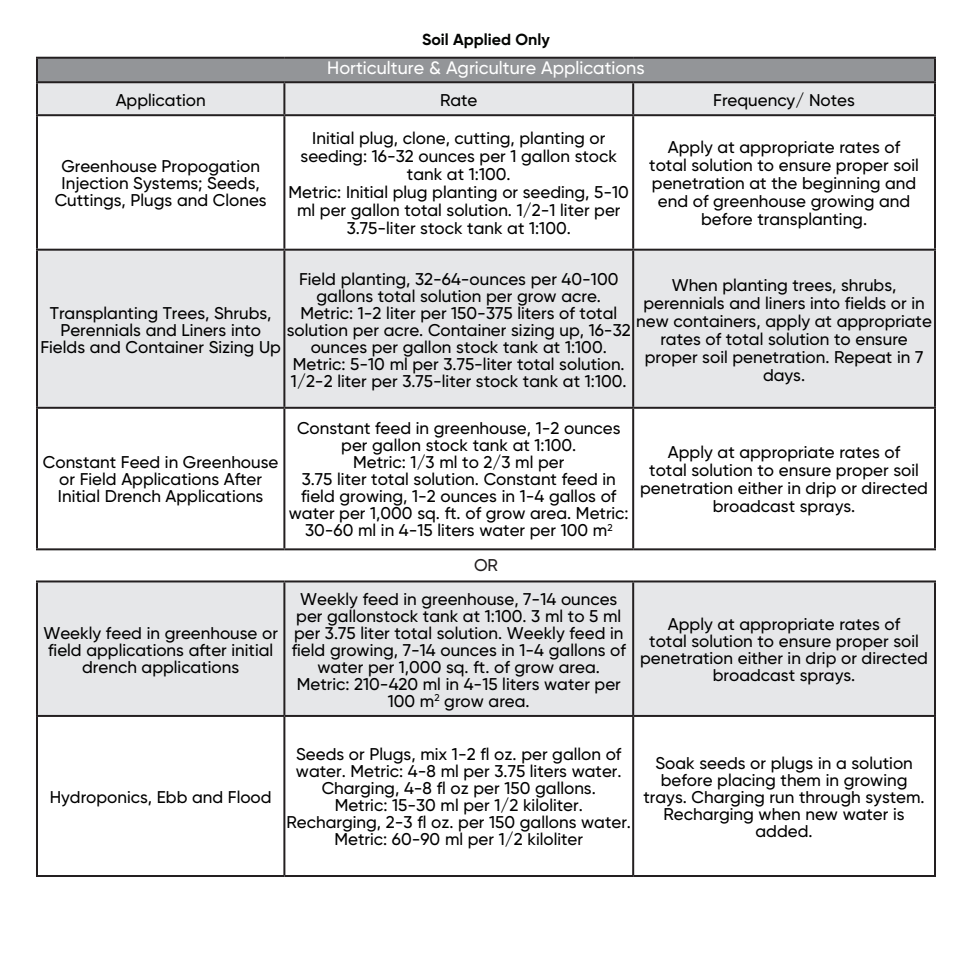
<style>
.page{position:relative;width:972px;height:972px;background:#fff}
.page>*{position:absolute;margin:0;border:0;box-sizing:border-box;transform-origin:0 0}
.Table_Text_Header{font:500 18px "Gilroy";color:#fff}
.Table_Text{font:500 17px/17px "Gilroy";color:#000;text-align:center}
.t1{font:500 17px "Gilroy";color:#231f20}
.Companion_Speciment{font:700 16px "Gilroy";color:#040503}
</style>
<div class="page">
<div style="left:37px;top:58px;width:898px;height:24px;background:#939598"></div>
<div style="left:38px;top:83px;width:896px;height:31px;background:#e6e7e9"></div>
<svg style="left:38px;top:116px;width:896px;height:432px"></svg>
<hr style="left:36px;top:57px;width:248px;height:2px;background:#231f20">
<hr style="left:36px;top:59px;width:2px;height:22px;background:#231f20">
<hr style="left:284px;top:57px;width:349px;height:2px;background:#231f20">
<hr style="left:633px;top:57px;width:303px;height:2px;background:#231f20">
<hr style="left:934px;top:59px;width:2px;height:22px;background:#231f20">
<hr style="left:36px;top:81px;width:248px;height:2px;background:#231f20">
<hr style="left:36px;top:83px;width:2px;height:31px;background:#231f20">
<hr style="left:284px;top:81px;width:349px;height:2px;background:#231f20">
<hr style="left:283px;top:83px;width:2px;height:31px;background:#231f20">
<hr style="left:633px;top:81px;width:303px;height:2px;background:#231f20">
<hr style="left:632px;top:83px;width:2px;height:31px;background:#231f20">
<hr style="left:934px;top:83px;width:2px;height:31px;background:#231f20">
<hr style="left:36px;top:114px;width:248px;height:2px;background:#231f20">
<hr style="left:36px;top:116px;width:2px;height:133px;background:#231f20">
<hr style="left:284px;top:114px;width:349px;height:2px;background:#231f20">
<hr style="left:283px;top:116px;width:2px;height:133px;background:#231f20">
<hr style="left:633px;top:114px;width:303px;height:2px;background:#231f20">
<hr style="left:632px;top:116px;width:2px;height:133px;background:#231f20">
<hr style="left:934px;top:116px;width:2px;height:133px;background:#231f20">
<hr style="left:36px;top:249px;width:248px;height:2px;background:#231f20">
<hr style="left:36px;top:251px;width:2px;height:156px;background:#231f20">
<hr style="left:284px;top:249px;width:349px;height:2px;background:#231f20">
<hr style="left:283px;top:251px;width:2px;height:156px;background:#231f20">
<hr style="left:633px;top:249px;width:303px;height:2px;background:#231f20">
<hr style="left:632px;top:251px;width:2px;height:156px;background:#231f20">
<hr style="left:934px;top:251px;width:2px;height:156px;background:#231f20">
<hr style="left:36px;top:407px;width:248px;height:2px;background:#231f20">
<hr style="left:36px;top:409px;width:2px;height:139px;background:#231f20">
<hr style="left:284px;top:407px;width:349px;height:2px;background:#231f20">
<hr style="left:283px;top:409px;width:2px;height:139px;background:#231f20">
<hr style="left:633px;top:407px;width:303px;height:2px;background:#231f20">
<hr style="left:632px;top:409px;width:2px;height:139px;background:#231f20">
<hr style="left:934px;top:409px;width:2px;height:139px;background:#231f20">
<hr style="left:36px;top:548px;width:248px;height:2px;background:#231f20">
<hr style="left:284px;top:548px;width:349px;height:2px;background:#231f20">
<hr style="left:633px;top:548px;width:303px;height:2px;background:#231f20">
<div style="left:38px;top:582px;width:896px;height:133px;background:#e6e7e9"></div>
<hr style="left:36px;top:580px;width:248px;height:2px;background:#231f20">
<hr style="left:36px;top:582px;width:2px;height:133px;background:#231f20">
<hr style="left:284px;top:580px;width:349px;height:2px;background:#231f20">
<hr style="left:283px;top:582px;width:2px;height:133px;background:#231f20">
<hr style="left:633px;top:580px;width:303px;height:2px;background:#231f20">
<hr style="left:632px;top:582px;width:2px;height:133px;background:#231f20">
<hr style="left:934px;top:582px;width:2px;height:133px;background:#231f20">
<hr style="left:36px;top:715px;width:248px;height:2px;background:#231f20">
<hr style="left:36px;top:717px;width:2px;height:158px;background:#231f20">
<hr style="left:284px;top:715px;width:349px;height:2px;background:#231f20">
<hr style="left:283px;top:717px;width:2px;height:158px;background:#231f20">
<hr style="left:633px;top:715px;width:303px;height:2px;background:#231f20">
<hr style="left:632px;top:717px;width:2px;height:158px;background:#231f20">
<hr style="left:934px;top:717px;width:2px;height:158px;background:#231f20">
<hr style="left:36px;top:875px;width:248px;height:2px;background:#231f20">
<hr style="left:284px;top:875px;width:349px;height:2px;background:#231f20">
<hr style="left:633px;top:875px;width:303px;height:2px;background:#231f20">
<p class="Companion_Speciment" style="left:422px;top:29px;width:129px">Soil Applied Only</p>
<p class="Table_Text_Header" style="left:327px;top:57px;width:319px">Horticulture &amp; Agriculture Applications</p>
<p class="Table_Text" style="left:116px;top:91px;width:91px">Application</p>
<p class="Table_Text" style="left:440px;top:91px;width:39px">Rate</p>
<p class="Table_Text" style="left:713px;top:91px;width:143px">Frequency/ Notes</p>
<p class="Table_Text" style="left:61px;top:158px;width:200px">Greenhouse Propogation</p>
<p class="Table_Text" style="left:62px;top:175px;width:200px">Injection Systems; Seeds,</p>
<p class="Table_Text" style="left:55px;top:192px;width:214px">Cuttings, Plugs and Clones</p>
<p class="Table_Text" style="left:301px;top:129px;width:318px;line-height:18px">Initial plug, clone, cutting, planting or seeding: 16-32 ounces per 1 gallon stock tank at 1:100.</p>
<p class="Table_Text" style="left:289px;top:183px;width:342px;line-height:18px">Metric: Initial plug planting or seeding, 5-10 ml per gallon total solution. 1/2-1 liter per<br>3.75-liter stock tank at 1:100.</p>
<p class="Table_Text" style="left:649px;top:138px;width:271px;line-height:18px">Apply at appropriate rates of total solution to ensure proper soil penetration at the beginning and end of greenhouse growing and before transplanting.</p>
<p class="Table_Text" style="left:299px;top:270px;width:321px">Field planting, 32-64-ounces per 40-100 gallons total solution per grow acre.</p>
<p class="Table_Text" style="left:287px;top:304px;width:345px">Metric: 1-2 liter per 150-375 liters of total solution per acre. Container sizing up, 16-32 ounces per gallon stock tank at 1:100.</p>
<p class="Table_Text" style="left:291px;top:355px;width:337px;text-align:left">Metric: 5-10 ml per 3.75-liter total solution.<br>1/2-2 liter per 3.75-liter stock tank at 1:100.</p>
<p class="Table_Text" style="left:636px;top:275px;width:297px;line-height:18px">When planting trees, shrubs, perennials and liners into fields or in new containers, apply at appropriate rates of total solution to ensure proper soil penetration. Repeat in 7 days.</p>
<p class="Table_Text" style="left:50px;top:304px;width:223px">Transplanting Trees, Shrubs,</p>
<p class="Table_Text" style="left:40px;top:321px;width:242px">Perennials and Liners into<br>Fields and Container Sizing Up</p>
<p class="Table_Text" style="left:43px;top:454px;width:237px">Constant Feed in Greenhouse or Field Applications After<br>Initial Drench Applications</p>
<p class="Table_Text" style="left:43px;top:624px;width:236px">Weekly feed in greenhouse or</p>
<p class="Table_Text" style="left:48px;top:641px;width:227px">field applications after initial</p>
<p class="Table_Text" style="left:82px;top:658px;width:158px">drench applications</p>
<p class="Table_Text" style="left:297px;top:420px;width:325px">Constant feed in greenhouse, 1-2 ounces per gallon stock tank at 1:100.</p>
<p class="Table_Text" style="left:353px;top:454px;width:213px">Metric: 1/3 ml to 2/3 ml per</p>
<p class="Table_Text" style="left:289px;top:471px;width:341px">3.75 liter total solution. Constant feed in field growing, 1-2 ounces in 1-4 gallos of water per 1,000 sq. ft. of grow area. Metric:<br>30-60 ml in 4-15 liters water per 100 m<sup>2</sup></p>
<p class="t1" style="left:474px;top:555px;width:25px">OR</p>
<p class="Table_Text" style="left:292px;top:590px;width:336px">Weekly feed in greenhouse, 7-14 ounces per gallonstock tank at 1:100. 3 ml to 5 ml per 3.75 liter total solution. Weekly feed in field growing, 7-14 ounces in 1-4 gallons of water per 1,000 sq. ft. of grow area.</p>
<p class="Table_Text" style="left:297px;top:675px;width:326px">Metric: 210-420 ml in 4-15 liters water per<br>100 m<sup>2</sup> grow area.</p>
<p class="Table_Text" style="left:640px;top:443px;width:289px;line-height:18px">Apply at appropriate rates of<br>total solution to ensure proper soil penetration either in drip or directed broadcast sprays.</p>
<p class="Table_Text" style="left:640px;top:615px;width:289px">Apply at appropriate rates of<br>total solution to ensure proper soil penetration either in drip or directed broadcast sprays.</p>
<p class="Table_Text" style="left:50px;top:788px;width:223px">Hydroponics, Ebb and Flood</p>
<p class="Table_Text" style="left:296px;top:746px;width:327px">Seeds or Plugs, mix 1-2 fl oz. per gallon of water. Metric: 4-8 ml per 3.75 liters water.<br>Charging, 4-8 fl oz per 150 gallons.</p>
<p class="Table_Text" style="left:335px;top:797px;width:250px">Metric: 15-30 ml per 1/2 kiloliter.</p>
<p class="Table_Text" style="left:287px;top:814px;width:346px">Recharging, 2-3 fl oz. per 150 gallons water.<br>Metric: 60-90 ml per 1/2 kiloliter</p>
<p class="Table_Text" style="left:643px;top:754px;width:283px">Soak seeds or plugs in a solution before placing them in growing trays. Charging run through system.<br>Recharging when new water is added.</p>
</div>
